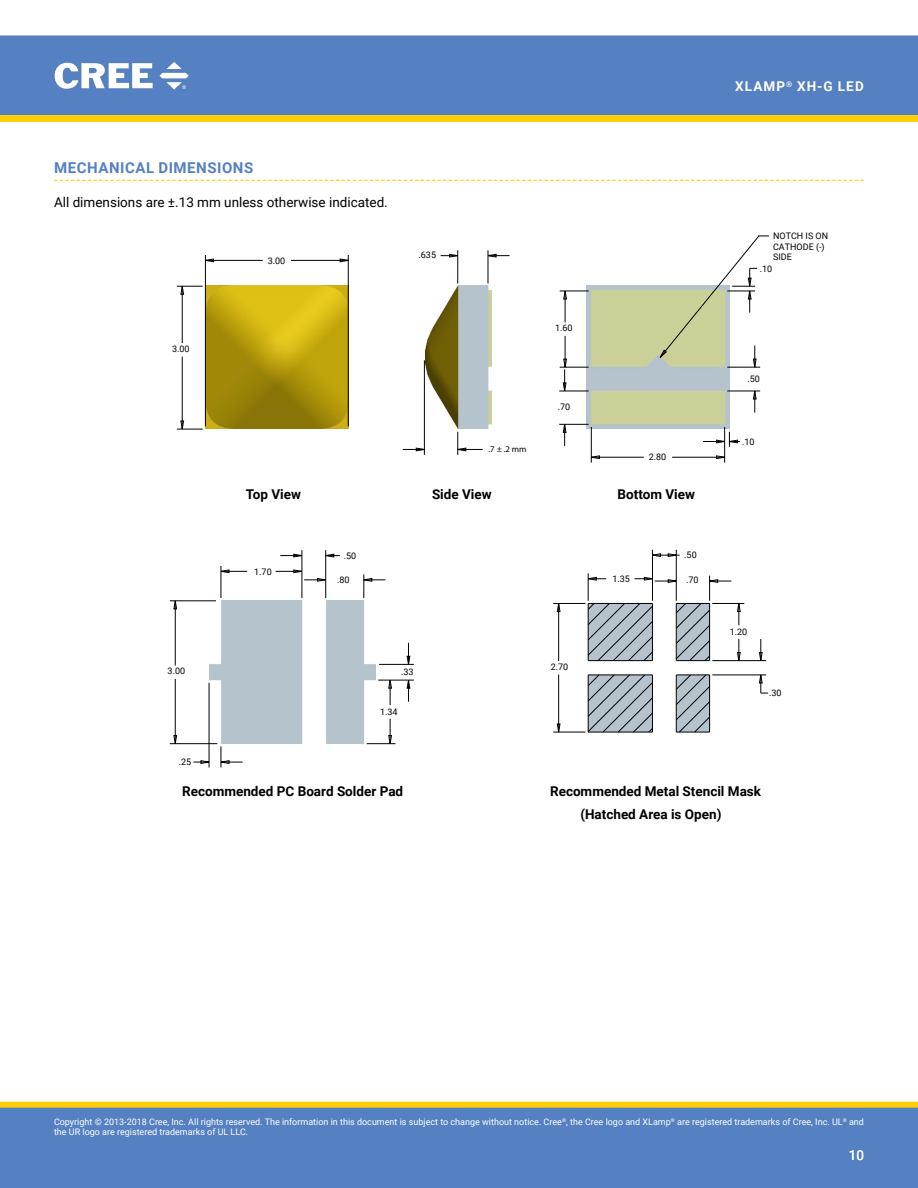
<style>
.page{position:relative;width:918px;height:1188px;background:#fff}
.page>*{position:absolute;margin:0;border:0;box-sizing:border-box;transform-origin:0 0}
.t1{font:700 15px "Roboto";color:#5580c3}
.t2{font:700 13.5px/22.5px "Roboto";color:#000}
.t3{font:13.5px "Roboto";color:#000}
.t4{font:700 13.5px "Roboto";letter-spacing:.085em;color:#fff}
.t5{font:13.5px "Roboto";color:#fff}
.t6{font:9px/10.8px "Roboto";color:#fff}
.t7{font:9px/10.8px "Roboto";color:#000}
.t8{font:8.7px "Arial";color:#000}
</style>
<div class="page">
<div style="left:1px;top:36px;width:916px;height:78px;background:#5580c1"></div>
<div style="left:0;top:35px;width:918px;height:80px;border:1px solid #5580c1"></div>
<svg style="left:55px;top:63px;width:98px;height:26px"></svg>
<svg style="left:159px;top:62px;width:30px;height:28px"></svg>
<div style="left:1px;top:1102px;width:916px;height:6px;background:#ffce06"></div>
<div style="left:0;top:1102px;width:918px;height:6px;border:1px solid #ffce06"></div>
<div style="left:0;top:1108px;width:918px;height:80px;background:#5580c1"></div>
<svg style="left:0;top:115px;width:918px;height:7px;background:#fece08"></svg>
<svg style="left:54px;top:180px;width:810px;height:1px"></svg>
<img style="left:206px;top:286px;width:143px;height:143px">
<img style="left:425px;top:286px;width:67px;height:143px">
<img style="left:587px;top:286px;width:143px;height:143px">
<svg style="left:206px;top:259px;width:8px;height:3px"></svg>
<svg style="left:340px;top:259px;width:8px;height:3px"></svg>
<svg style="left:592px;top:456px;width:8px;height:3px"></svg>
<svg style="left:716px;top:456px;width:8px;height:3px"></svg>
<hr style="left:182px;top:286px;width:1px;height:57px;background:#000">
<hr style="left:182px;top:357px;width:1px;height:72px;background:#000">
<hr style="left:205px;top:255px;width:1px;height:171px;background:#000">
<svg style="left:177px;top:421px;width:26px;height:9px"></svg>
<hr style="left:348px;top:255px;width:1px;height:171px;background:#000">
<svg style="left:177px;top:286px;width:26px;height:9px"></svg>
<hr style="left:291px;top:260px;width:57px;height:1px;background:#000">
<hr style="left:205px;top:260px;width:58px;height:1px;background:#000">
<hr style="left:672px;top:457px;width:53px;height:1px;background:#000">
<hr style="left:591px;top:457px;width:53px;height:1px;background:#000">
<svg style="left:563px;top:425px;width:3px;height:21px"></svg>
<hr style="left:565px;top:291px;width:1px;height:31px;background:#000">
<hr style="left:565px;top:336px;width:1px;height:31px;background:#000">
<hr style="left:591px;top:427px;width:1px;height:36px;background:#000">
<hr style="left:559px;top:424px;width:30px;height:1px;background:#000">
<hr style="left:559px;top:391px;width:30px;height:1px;background:#000">
<hr style="left:727px;top:391px;width:33px;height:1px;background:#000">
<svg style="left:560px;top:359px;width:29px;height:32px"></svg>
<hr style="left:727px;top:367px;width:33px;height:1px;background:#000">
<hr style="left:724px;top:427px;width:1px;height:36px;background:#000">
<svg style="left:560px;top:291px;width:29px;height:8px"></svg>
<svg style="left:703px;top:432px;width:37px;height:15px"></svg>
<svg style="left:753px;top:391px;width:3px;height:22px"></svg>
<svg style="left:403px;top:448px;width:21px;height:3px"></svg>
<hr style="left:424px;top:360px;width:1px;height:95px;background:#000">
<svg style="left:457px;top:432px;width:26px;height:23px"></svg>
<hr style="left:457px;top:250px;width:1px;height:34px;background:#000">
<hr style="left:488px;top:250px;width:1px;height:34px;background:#000">
<svg style="left:441px;top:254px;width:17px;height:3px"></svg>
<svg style="left:488px;top:254px;width:22px;height:3px"></svg>
<svg style="left:702px;top:402px;width:8px;height:7px"></svg>
<svg style="left:660px;top:236px;width:109px;height:131px"></svg>
<img style="left:588px;top:661px;width:122px;height:71px">
<svg style="left:557px;top:604px;width:3px;height:8px"></svg>
<svg style="left:557px;top:724px;width:3px;height:8px"></svg>
<hr style="left:558px;top:603px;width:1px;height:58px;background:#000">
<hr style="left:558px;top:675px;width:1px;height:57px;background:#000">
<hr style="left:553px;top:732px;width:32px;height:1px;background:#000">
<hr style="left:588px;top:732px;width:64px;height:1px;background:#000">
<hr style="left:676px;top:732px;width:34px;height:1px;background:#000">
<hr style="left:676px;top:674px;width:34px;height:1px;background:#000">
<hr style="left:588px;top:674px;width:64px;height:1px;background:#000">
<hr style="left:712px;top:675px;width:54px;height:1px;background:#000">
<hr style="left:652px;top:550px;width:1px;height:51px;background:#000">
<hr style="left:712px;top:660px;width:54px;height:1px;background:#000">
<hr style="left:676px;top:550px;width:1px;height:51px;background:#000">
<svg style="left:588px;top:675px;width:65px;height:57px;background:#9da9b1"></svg>
<hr style="left:553px;top:603px;width:32px;height:1px;background:#000">
<hr style="left:712px;top:603px;width:32px;height:1px;background:#000">
<svg style="left:737px;top:604px;width:3px;height:21px"></svg>
<svg style="left:737px;top:639px;width:3px;height:22px"></svg>
<svg style="left:759px;top:675px;width:9px;height:19px"></svg>
<svg style="left:759px;top:639px;width:3px;height:22px"></svg>
<svg style="left:676px;top:675px;width:34px;height:57px;background:#9aa5ad"></svg>
<svg style="left:588px;top:573px;width:143px;height:88px"></svg>
<svg style="left:653px;top:554px;width:27px;height:3px"></svg>
<img style="left:209px;top:601px;width:167px;height:142px">
<svg style="left:174px;top:602px;width:3px;height:7px"></svg>
<svg style="left:174px;top:735px;width:3px;height:8px"></svg>
<hr style="left:175px;top:601px;width:1px;height:64px;background:#000">
<hr style="left:175px;top:679px;width:1px;height:65px;background:#000">
<svg style="left:194px;top:760px;width:15px;height:4px"></svg>
<hr style="left:209px;top:683px;width:1px;height:84px;background:#000">
<svg style="left:221px;top:746px;width:22px;height:21px"></svg>
<hr style="left:221px;top:566px;width:1px;height:32px;background:#000">
<hr style="left:170px;top:743px;width:47px;height:1px;background:#000">
<hr style="left:378px;top:680px;width:36px;height:1px;background:#000">
<hr style="left:379px;top:664px;width:35px;height:1px;background:#000">
<hr style="left:302px;top:550px;width:1px;height:48px;background:#000">
<hr style="left:325px;top:550px;width:1px;height:48px;background:#000">
<hr style="left:170px;top:601px;width:46px;height:1px;background:#000">
<svg style="left:364px;top:574px;width:21px;height:24px"></svg>
<svg style="left:389px;top:680px;width:3px;height:25px"></svg>
<svg style="left:367px;top:719px;width:29px;height:25px"></svg>
<svg style="left:407px;top:680px;width:3px;height:22px"></svg>
<svg style="left:407px;top:643px;width:3px;height:22px"></svg>
<svg style="left:276px;top:570px;width:50px;height:11px"></svg>
<svg style="left:221px;top:570px;width:26px;height:3px"></svg>
<svg style="left:280px;top:554px;width:22px;height:3px"></svg>
<svg style="left:325px;top:554px;width:15px;height:3px"></svg>
<h1 class="t1" style="left:54px;top:157px;width:25px">Mechanical</h1>
<h1 class="t1" style="left:158px;top:157px;width:21px">Dimensions</h1>
<h2 class="t3" style="left:54px;top:192px;width:335px">All dimensions are ±.13 mm unless otherwise indicated.</h2>
<p class="t7" style="left:268px;top:255px;width:19px">3.00</p>
<p class="t7" style="left:419px;top:249px;width:19px">.635</p>
<p class="t7" style="left:172px;top:343px;width:19px">3.00</p>
<p class="t8" style="left:489px;top:444px;width:40px">.7 ± .2 mm</p>
<p class="t7" style="left:555px;top:322px;width:19px">1.60</p>
<p class="t7" style="left:558px;top:401px;width:14px">.70</p>
<p class="t7" style="left:649px;top:451px;width:19px">2.80</p>
<h2 class="t2" style="left:246px;top:483px;width:57px">Top View</h2>
<h2 class="t2" style="left:432px;top:483px;width:61px">Side View</h2>
<h2 class="t2" style="left:618px;top:483px;width:79px">Bottom View</h2>
<p class="t7" style="left:168px;top:665px;width:19px">3.00</p>
<p class="t7" style="left:179px;top:756px;width:14px">.25</p>
<p class="t7" style="left:254px;top:566px;width:19px">1.70</p>
<p class="t7" style="left:344px;top:550px;width:14px">.50</p>
<p class="t7" style="left:337px;top:574px;width:14px">.80</p>
<p class="t7" style="left:401px;top:666px;width:14px">.33</p>
<p class="t7" style="left:380px;top:706px;width:19px">1.34</p>
<p class="t7" style="left:551px;top:661px;width:19px">2.70</p>
<p class="t7" style="left:612px;top:573px;width:19px">1.35</p>
<p class="t7" style="left:684px;top:549px;width:14px">.50</p>
<p class="t7" style="left:686px;top:574px;width:14px">.70</p>
<h2 class="t4" style="left:735px;top:77px;width:130px">XLamp<sup>®</sup> XH-G LED</h2>
<p class="t7" style="left:773px;top:230px;width:57px">NOTCH IS ON<br>CATHODE (-)<br>SIDE</p>
<p class="t7" style="left:760px;top:263px;width:14px">.10</p>
<p class="t7" style="left:747px;top:373px;width:14px">.50</p>
<p class="t7" style="left:742px;top:436px;width:14px">.10</p>
<p class="t7" style="left:730px;top:626px;width:19px">1.20</p>
<p class="t7" style="left:769px;top:687px;width:14px">.30</p>
<h2 class="t2" style="left:182px;top:780px;width:223px">Recommended PC Board Solder Pad</h2>
<h2 class="t2" style="left:580px;top:780px;width:182px;text-indent:-30px">Recommended Metal Stencil Mask (Hatched Area is Open)</h2>
<p class="t6" style="left:54px;top:1116px;width:812px">Copyright © 2013-2018 Cree, Inc. All rights reserved. The information in this document is subject to change without notice. Cree<sup>®</sup>, the Cree logo and XLamp<sup>®</sup> are registered trademarks of Cree, Inc. UL<sup>®</sup> and the UR logo are registered trademarks of UL LLC.</p>
<h2 class="t5" style="left:849px;top:1145px;width:17px">10</h2>
</div>
